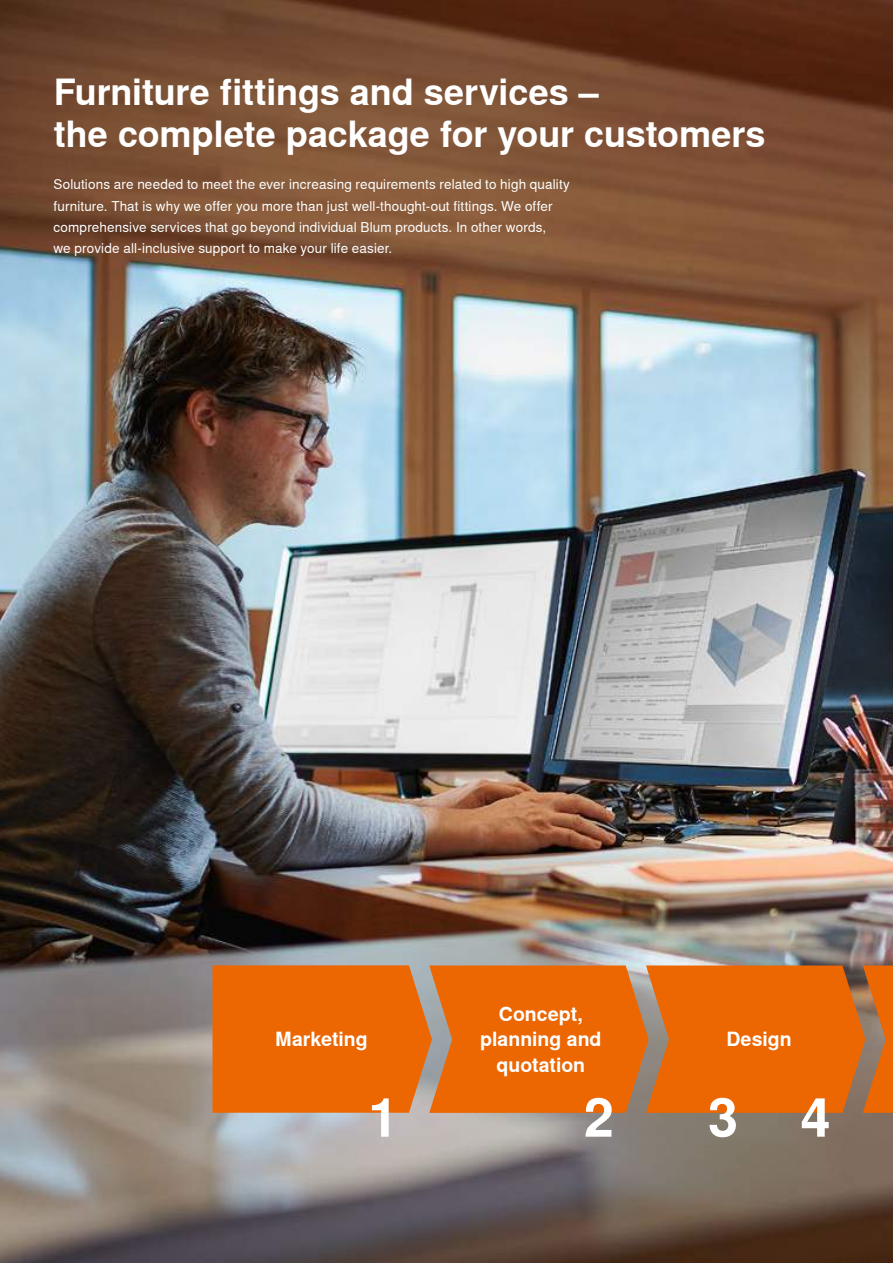
<style>
.page{position:relative;width:893px;height:1263px;background:#fff}
.page>*{position:absolute;margin:0;border:0;box-sizing:border-box;transform-origin:0 0}
.t1{font:700 54px "Nimbus Sans Global";color:#fff}
.t2{font:700 36px/42.2px "Nimbus Sans Global";letter-spacing:-.005em;color:#fff}
.t3{font:700 19.5px/25.5px "Nimbus Sans Global";color:#fff;text-align:center}
.t4{font:13.5px/21px "Nimbus Sans Global";letter-spacing:.01em;color:#fff}
</style>
<div class="page">
<img style="left:0;top:0;width:893px;height:1263px">
<svg style="left:213px;top:965px;width:680px;height:148px;background:#e36a0e"></svg>
<h2 class="t2" style="left:54px;top:72px;width:713px">Furniture fittings and services –<br>the complete package for your customers</h2>
<p class="t4" style="left:54px;top:174px;width:518px">Solutions are needed to meet the ever increasing requirements related to high quality furniture. That is why we offer you more than just well-thought-out fittings. We offer comprehensive services that go beyond individual Blum products. In other words,<br>we provide all-inclusive support to make your life easier.</p>
<h3 class="t3" style="left:275px;top:1027px;width:94px">Marketing</h3>
<h3 class="t3" style="left:480px;top:1001px;width:123px">Concept, planning and quotation</h3>
<h3 class="t3" style="left:726px;top:1027px;width:67px">Design</h3>
<h1 class="t1" style="left:368px;top:1086px;width:32px">1</h1>
<h1 class="t1" style="left:584px;top:1086px;width:32px">2</h1>
<h1 class="t1" style="left:708px;top:1086px;width:124px">3 4</h1>
</div>
